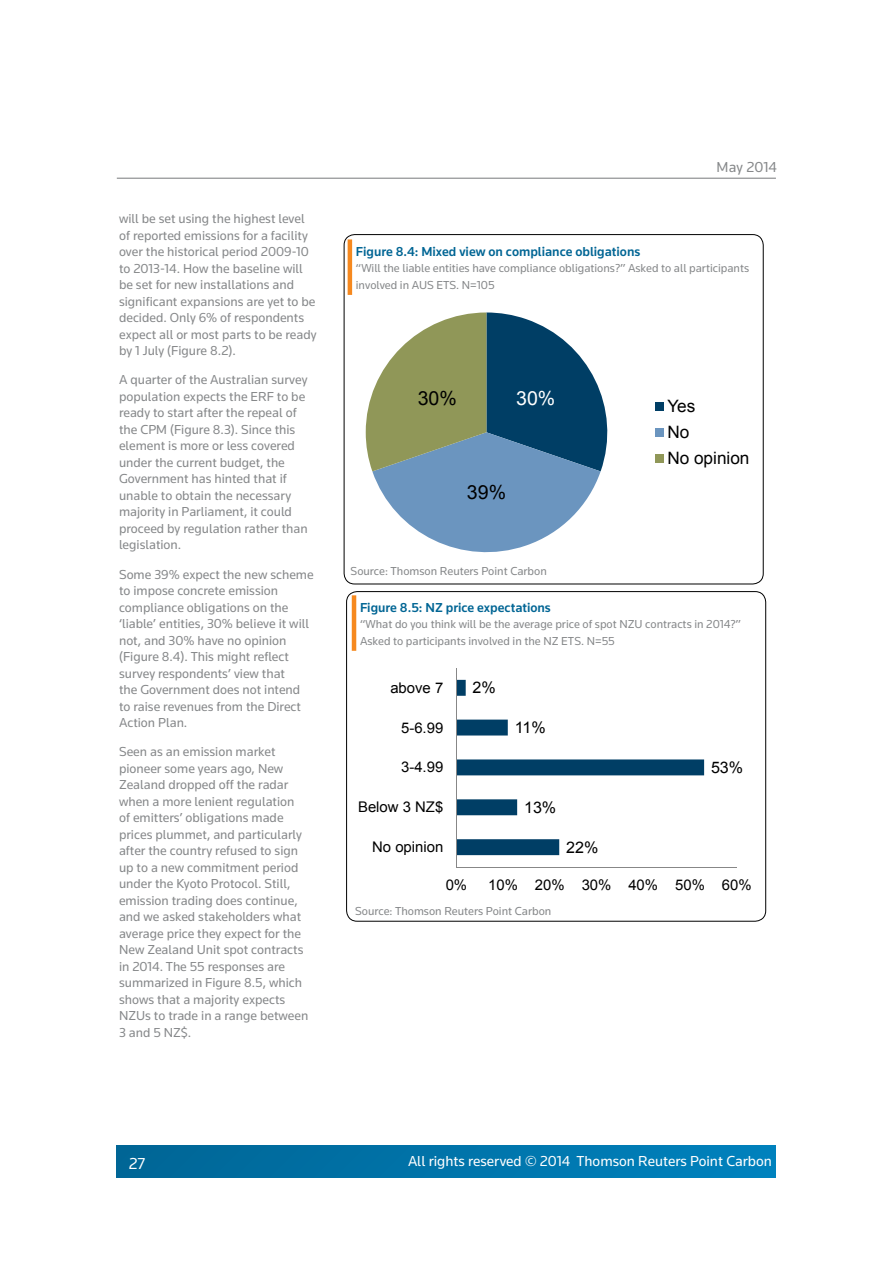
<style>
.page{position:relative;width:893px;height:1263px;background:#fff}
.page>*{position:absolute;margin:0;border:0;box-sizing:border-box;transform-origin:0 0}
.t1{font:19.35px "Arial";color:#000}
.t2{font:19.35px "Arial";color:#fff}
.t3{font:17.1px/26.1px "Arial";color:#000}
.t4{font:16.5px "Knowledge";color:#fff}
.t5{font:15.9px "Arial";color:#000}
.t6{font:15px "Knowledge";color:#fff}
.t7{font:15px "Knowledge";letter-spacing:.005em;color:#86888a}
.t8{font:14.7px "Arial";color:#000}
.t9{font:13.5px/16.5px "Knowledge";color:#86888a}
.t10{font:500 13.5px "Knowledge";color:#006594}
.t11{font:12px/16.5px "Knowledge";color:#86888a}
</style>
<div class="page">
<div style="left:117px;top:1146px;width:659px;height:32px;background:linear-gradient(to right,#006696,#0082be)"></div>
<hr style="left:117px;top:178px;width:659px;height:1px;background:#86888a">
<hr style="left:348px;top:239px;width:4px;height:56px;background:#f6891f">
<div style="left:344px;top:234px;width:419px;height:350px;border:1px solid #000;border-radius:11px"></div>
<div style="left:655px;top:402px;width:9px;height:9px;background:#003e65"></div>
<svg style="left:655px;top:428px;width:9px;height:4px"></svg>
<svg style="left:366px;top:312px;width:242px;height:241px"></svg>
<div style="left:655px;top:432px;width:9px;height:5px;background:#6b95bf"></div>
<div style="left:655px;top:454px;width:9px;height:9px;background:#909758"></div>
<hr style="left:352px;top:595px;width:4px;height:56px;background:#f6891f">
<div style="left:346px;top:591px;width:420px;height:330px;border:1px solid #000;border-radius:11px"></div>
<svg style="left:457px;top:680px;width:247px;height:95px"></svg>
<hr style="left:456px;top:668px;width:1px;height:110px;background:#878787">
<svg style="left:457px;top:799px;width:102px;height:56px"></svg>
<hr style="left:456px;top:867px;width:281px;height:1px;background:#878787">
<hr style="left:456px;top:778px;width:1px;height:89px;background:#878787">
<p class="t9" style="left:119px;top:210px;width:199px">will be set using the highest level of reported emissions for a facility over the historical period 2009-10 to 2013-14. How the baseline will be set for new installations and significant expansions are yet to be decided. Only 6% of respondents expect all or most parts to be ready by 1 July (Figure 8.2).</p>
<p class="t9" style="left:119px;top:371px;width:190px">A quarter of the Australian survey population expects the ERF to be ready to start after the repeal of the CPM (Figure 8.3). Since this element is more or less covered under the current budget, the<br>Government has hinted that if unable to obtain the necessary majority in Parliament, it could proceed by regulation rather than legislation.</p>
<p class="t9" style="left:119px;top:566px;width:196px">Some 39% expect the new scheme to impose concrete emission compliance obligations on the ‘liable’ entities, 30% believe it will not, and 30% have no opinion (Figure 8.4). This might reflect survey respondents’ view that<br>the Government does not intend to raise revenues from the Direct<br>Action Plan.</p>
<p class="t9" style="left:119px;top:743px;width:191px">Seen as an emission market pioneer some years ago, New<br>Zealand dropped off the radar when a more lenient regulation of emitters’ obligations made prices plummet, and particularly after the country refused to sign up to a new commitment period under the Kyoto Protocol. Still, emission trading does continue, and we asked stakeholders what average price they expect for the<br>New Zealand Unit spot contracts in 2014. The 55 responses are summarized in Figure 8.5, which shows that a majority expects<br>NZUs to trade in a range between<br>3 and 5 NZ$.</p>
<p class="t7" style="left:717px;top:158px;width:62px">May 2014</p>
<p class="t10" style="left:356px;top:243px;width:286px">Figure 8.4: Mixed view on compliance obligations</p>
<p class="t11" style="left:356px;top:260px;width:395px">“Will the liable entities have compliance obligations?” Asked to all participants involved in AUS ETS. N=105</p>
<h1 class="t1" style="left:418px;top:385px;width:41px">30%</h1>
<h1 class="t2" style="left:516px;top:385px;width:41px">30%</h1>
<h1 class="t1" style="left:467px;top:480px;width:41px">39%</h1>
<p class="t11" style="left:351px;top:562px;width:198px">Source: Thomson Reuters Point Carbon</p>
<p class="t3" style="left:667px;top:393px;width:29px">Yes<br>No</p>
<p class="t3" style="left:667px;top:445px;width:84px">No opinion</p>
<p class="t10" style="left:360px;top:599px;width:192px">Figure 8.5: NZ price expectations</p>
<p class="t11" style="left:360px;top:616px;width:383px">“What do you think will be the average price of spot NZU contracts in 2014?”<br>Asked to participants involved in the NZ ETS. N=55</p>
<p class="t8" style="left:390px;top:678px;width:54px">above 7</p>
<p class="t5" style="left:473px;top:677px;width:25px">2%</p>
<p class="t8" style="left:401px;top:718px;width:44px">5-6.99</p>
<p class="t5" style="left:515px;top:717px;width:33px">11%</p>
<p class="t8" style="left:401px;top:758px;width:44px">3-4.99</p>
<p class="t5" style="left:711px;top:757px;width:34px">53%</p>
<p class="t8" style="left:358px;top:797px;width:87px">Below 3 NZ$</p>
<p class="t5" style="left:524px;top:797px;width:34px">13%</p>
<p class="t8" style="left:372px;top:837px;width:73px">No opinion</p>
<p class="t5" style="left:566px;top:837px;width:34px">22%</p>
<p class="t8" style="left:446px;top:875px;width:23px">0%</p>
<p class="t8" style="left:488px;top:875px;width:265px">10% 20% 30% 40% 50% 60%</p>
<p class="t11" style="left:355px;top:903px;width:198px">Source: Thomson Reuters Point Carbon</p>
<p class="t4" style="left:129px;top:1153px;width:18px">27</p>
<p class="t6" style="left:408px;top:1151px;width:365px">All rights reserved © 2014 Thomson Reuters Point Carbon</p>
</div>
